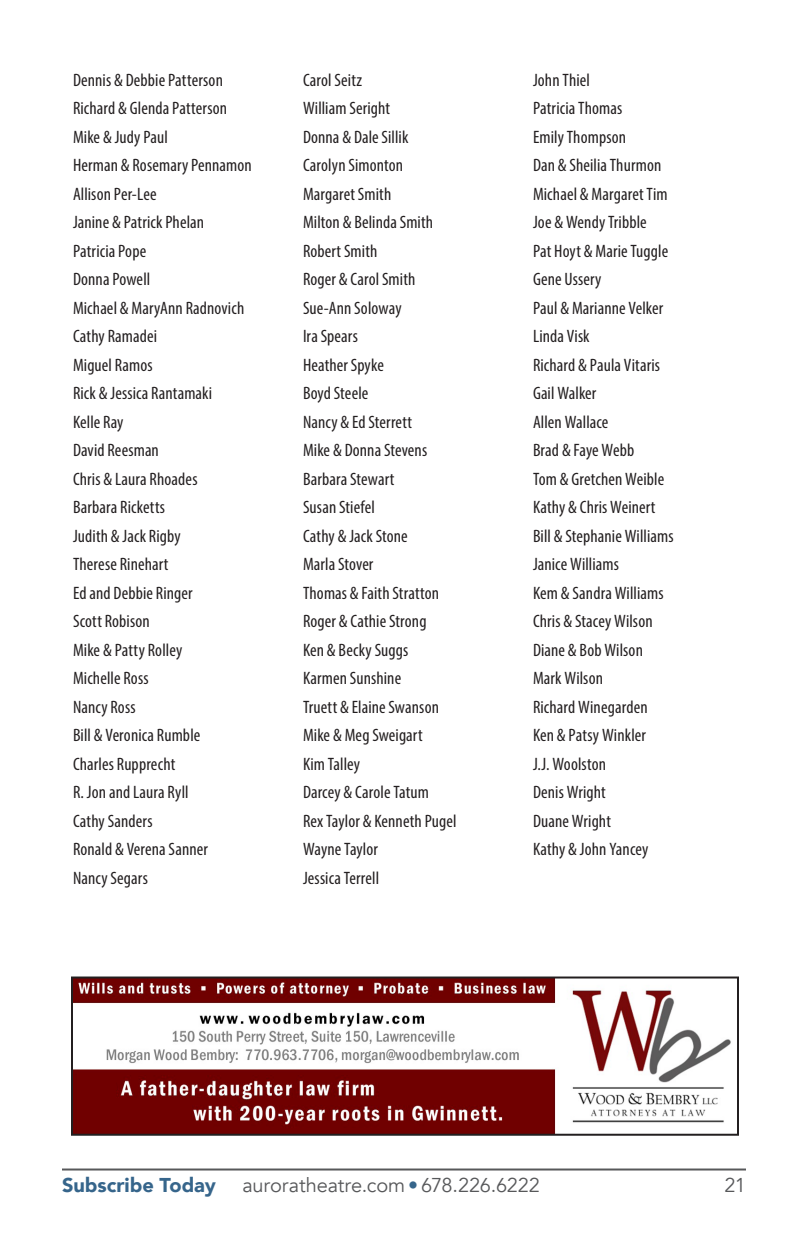
<style>
.page{position:relative;width:810px;height:1242px;background:#fff}
.page>*{position:absolute;margin:0;border:0;box-sizing:border-box;transform-origin:0 0}
.t1{font:20px "Avenir";letter-spacing:-.005em;color:#57585a}
.t2{font:900 20px "Avenir";color:#36658b}
.Northern_Star{font:condensed 18px "Myriad Pro";letter-spacing:.005em;color:#231f20}
.s1{font-weight:900;color:#36658b}
</style>
<div class="page">
<img style="left:74px;top:980px;width:657px;height:153px">
<div style="left:71px;top:977px;width:668px;height:159px;border:2px solid #231f20"></div>
<hr style="left:62px;top:1169px;width:684px;height:2px;background:#57585a">
<p class="Northern_Star" style="left:73px;top:69px;width:151px">Dennis &amp; Debbie Patterson</p>
<p class="Northern_Star" style="left:73px;top:98px;width:156px">Richard &amp; Glenda Patterson</p>
<p class="Northern_Star" style="left:73px;top:126px;width:96px">Mike &amp; Judy Paul</p>
<p class="Northern_Star" style="left:73px;top:155px;width:180px">Herman &amp; Rosemary Pennamon</p>
<p class="Northern_Star" style="left:73px;top:183px;width:85px">Allison Per-Lee</p>
<p class="Northern_Star" style="left:73px;top:212px;width:133px">Janine &amp; Patrick Phelan</p>
<p class="Northern_Star" style="left:73px;top:240px;width:75px">Patricia Pope</p>
<p class="Northern_Star" style="left:73px;top:269px;width:79px">Donna Powell</p>
<p class="Northern_Star" style="left:73px;top:297px;width:173px">Michael &amp; MaryAnn Radnovich</p>
<p class="Northern_Star" style="left:73px;top:326px;width:86px">Cathy Ramadei</p>
<p class="Northern_Star" style="left:73px;top:354px;width:81px">Miguel Ramos</p>
<p class="Northern_Star" style="left:73px;top:383px;width:141px">Rick &amp; Jessica Rantamaki</p>
<p class="Northern_Star" style="left:73px;top:411px;width:52px">Kelle Ray</p>
<p class="Northern_Star" style="left:73px;top:440px;width:87px">David Reesman</p>
<p class="Northern_Star" style="left:73px;top:468px;width:126px">Chris &amp; Laura Rhoades</p>
<p class="Northern_Star" style="left:73px;top:497px;width:94px">Barbara Ricketts</p>
<p class="Northern_Star" style="left:73px;top:525px;width:109px">Judith &amp; Jack Rigby</p>
<p class="Northern_Star" style="left:73px;top:554px;width:97px">Therese Rinehart</p>
<p class="Northern_Star" style="left:73px;top:582px;width:121px">Ed and Debbie Ringer</p>
<p class="Northern_Star" style="left:73px;top:611px;width:78px">Scott Robison</p>
<p class="Northern_Star" style="left:73px;top:639px;width:111px">Mike &amp; Patty Rolley</p>
<p class="Northern_Star" style="left:73px;top:668px;width:77px">Michelle Ross</p>
<p class="Northern_Star" style="left:73px;top:696px;width:64px">Nancy Ross</p>
<p class="Northern_Star" style="left:73px;top:725px;width:129px">Bill &amp; Veronica Rumble</p>
<p class="Northern_Star" style="left:73px;top:753px;width:104px">Charles Rupprecht</p>
<p class="Northern_Star" style="left:73px;top:782px;width:117px">R. Jon and Laura Ryll</p>
<p class="Northern_Star" style="left:73px;top:810px;width:81px">Cathy Sanders</p>
<p class="Northern_Star" style="left:73px;top:839px;width:136px">Ronald &amp; Verena Sanner</p>
<p class="Northern_Star" style="left:73px;top:867px;width:76px">Nancy Segars</p>
<p class="Northern_Star" style="left:303px;top:69px;width:61px">Carol Seitz</p>
<p class="Northern_Star" style="left:303px;top:98px;width:89px">William Seright</p>
<p class="Northern_Star" style="left:303px;top:126px;width:107px">Donna &amp; Dale Sillik</p>
<p class="Northern_Star" style="left:303px;top:155px;width:102px">Carolyn Simonton</p>
<p class="Northern_Star" style="left:303px;top:183px;width:90px">Margaret Smith</p>
<p class="Northern_Star" style="left:303px;top:212px;width:132px">Milton &amp; Belinda Smith</p>
<p class="Northern_Star" style="left:303px;top:240px;width:76px">Robert Smith</p>
<p class="Northern_Star" style="left:303px;top:269px;width:114px">Roger &amp; Carol Smith</p>
<p class="Northern_Star" style="left:303px;top:297px;width:100px">Sue-Ann Soloway</p>
<p class="Northern_Star" style="left:303px;top:326px;width:57px">Ira Spears</p>
<p class="Northern_Star" style="left:303px;top:354px;width:82px">Heather Spyke</p>
<p class="Northern_Star" style="left:303px;top:383px;width:67px">Boyd Steele</p>
<p class="Northern_Star" style="left:303px;top:411px;width:111px">Nancy &amp; Ed Sterrett</p>
<p class="Northern_Star" style="left:303px;top:440px;width:126px">Mike &amp; Donna Stevens</p>
<p class="Northern_Star" style="left:303px;top:468px;width:93px">Barbara Stewart</p>
<p class="Northern_Star" style="left:303px;top:497px;width:73px">Susan Stiefel</p>
<p class="Northern_Star" style="left:303px;top:525px;width:106px">Cathy &amp; Jack Stone</p>
<p class="Northern_Star" style="left:303px;top:554px;width:72px">Marla Stover</p>
<p class="Northern_Star" style="left:303px;top:582px;width:138px">Thomas &amp; Faith Stratton</p>
<p class="Northern_Star" style="left:303px;top:611px;width:125px">Roger &amp; Cathie Strong</p>
<p class="Northern_Star" style="left:303px;top:639px;width:107px">Ken &amp; Becky Suggs</p>
<p class="Northern_Star" style="left:303px;top:668px;width:100px">Karmen Sunshine</p>
<p class="Northern_Star" style="left:303px;top:696px;width:138px">Truett &amp; Elaine Swanson</p>
<p class="Northern_Star" style="left:303px;top:725px;width:121px">Mike &amp; Meg Sweigart</p>
<p class="Northern_Star" style="left:303px;top:753px;width:59px">Kim Talley</p>
<p class="Northern_Star" style="left:303px;top:782px;width:127px">Darcey &amp; Carole Tatum</p>
<p class="Northern_Star" style="left:303px;top:810px;width:155px">Rex Taylor &amp; Kenneth Pugel</p>
<p class="Northern_Star" style="left:303px;top:839px;width:76px">Wayne Taylor</p>
<p class="Northern_Star" style="left:303px;top:867px;width:78px">Jessica Terrell</p>
<p class="Northern_Star" style="left:533px;top:69px;width:58px">John Thiel</p>
<p class="Northern_Star" style="left:533px;top:98px;width:91px">Patricia Thomas</p>
<p class="Northern_Star" style="left:533px;top:126px;width:95px">Emily Thompson</p>
<p class="Northern_Star" style="left:533px;top:155px;width:130px">Dan &amp; Sheilia Thurmon</p>
<p class="Northern_Star" style="left:533px;top:183px;width:136px">Michael &amp; Margaret Tim</p>
<p class="Northern_Star" style="left:533px;top:212px;width:115px">Joe &amp; Wendy Tribble</p>
<p class="Northern_Star" style="left:533px;top:240px;width:137px">Pat Hoyt &amp; Marie Tuggle</p>
<p class="Northern_Star" style="left:533px;top:269px;width:70px">Gene Ussery</p>
<p class="Northern_Star" style="left:533px;top:297px;width:132px">Paul &amp; Marianne Velker</p>
<p class="Northern_Star" style="left:533px;top:326px;width:58px">Linda Visk</p>
<p class="Northern_Star" style="left:533px;top:354px;width:129px">Richard &amp; Paula Vitaris</p>
<p class="Northern_Star" style="left:533px;top:383px;width:65px">Gail Walker</p>
<p class="Northern_Star" style="left:533px;top:411px;width:77px">Allen Wallace</p>
<p class="Northern_Star" style="left:533px;top:440px;width:103px">Brad &amp; Faye Webb</p>
<p class="Northern_Star" style="left:533px;top:468px;width:133px">Tom &amp; Gretchen Weible</p>
<p class="Northern_Star" style="left:533px;top:497px;width:124px">Kathy &amp; Chris Weinert</p>
<p class="Northern_Star" style="left:533px;top:525px;width:142px">Bill &amp; Stephanie Williams</p>
<p class="Northern_Star" style="left:533px;top:554px;width:87px">Janice Williams</p>
<p class="Northern_Star" style="left:533px;top:582px;width:132px">Kem &amp; Sandra Williams</p>
<p class="Northern_Star" style="left:533px;top:611px;width:121px">Chris &amp; Stacey Wilson</p>
<p class="Northern_Star" style="left:533px;top:639px;width:111px">Diane &amp; Bob Wilson</p>
<p class="Northern_Star" style="left:533px;top:668px;width:72px">Mark Wilson</p>
<p class="Northern_Star" style="left:533px;top:696px;width:116px">Richard Winegarden</p>
<p class="Northern_Star" style="left:533px;top:725px;width:115px">Ken &amp; Patsy Winkler</p>
<p class="Northern_Star" style="left:533px;top:753px;width:75px">J.J. Woolston</p>
<p class="Northern_Star" style="left:533px;top:782px;width:74px">Denis Wright</p>
<p class="Northern_Star" style="left:533px;top:810px;width:79px">Duane Wright</p>
<p class="Northern_Star" style="left:533px;top:839px;width:117px">Kathy &amp; John Yancey</p>
<p class="t2" style="left:62px;top:1168px;width:155px">Subscribe Today</p>
<p class="t1" style="left:242px;top:1173px;width:299px">auroratheatre.com <span class="s1">•</span> 678.226.6222</p>
<p class="t1" style="left:724px;top:1173px;width:23px">21</p>
</div>
